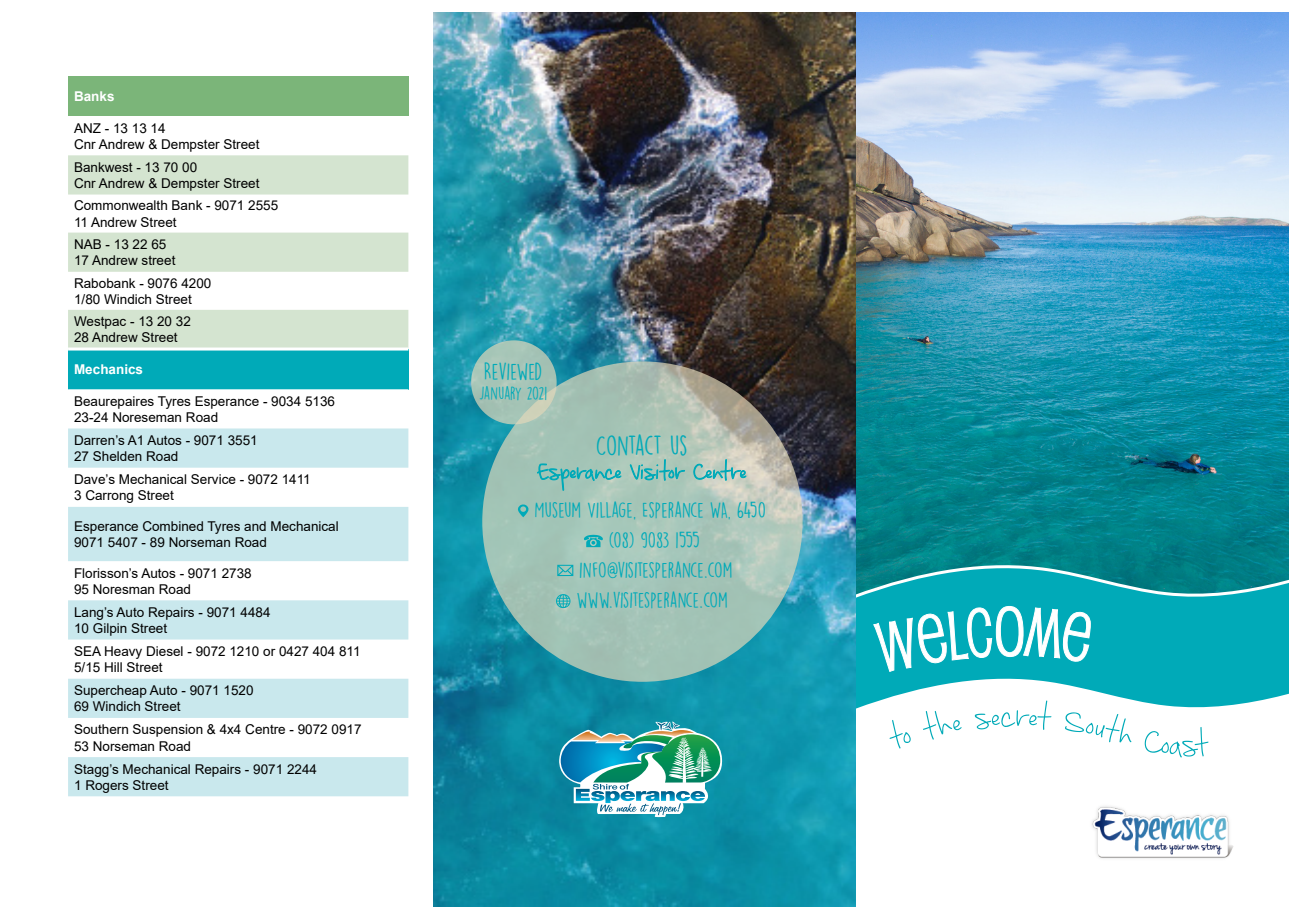
<style>
.page{position:relative;width:1289px;height:919px;background:#fff}
.page>*{position:absolute;margin:0;border:0;box-sizing:border-box;transform-origin:0 0}
.Body{font:25.5px "Lemon Yellow Sun";letter-spacing:-.03em;color:#00aab8}
.Body-2{font:21px "Lemon Yellow Sun";letter-spacing:-.02em;color:#00aab8}
.Body-3{font:19.65px "Lemon Yellow Sun";color:#00aab8}
.Body-4{font:16.5px "Lemon Yellow Sun";letter-spacing:-.03em;color:#00aab8}
.t1{font:13.5px "Arial";color:#000}
.t2{font:700 13.5px "Arial";color:#fff}
</style>
<div class="page">
<img style="left:848px;top:12px;width:440px;height:703px">
<img style="left:1091px;top:806px;width:142px;height:53px">
<div style="left:68px;top:77px;width:340px;height:39px;background:#7bb579"></div>
<svg style="left:68px;top:155px;width:340px;height:192px;fill:#d4e4d0"></svg>
<div style="left:68px;top:349px;width:340px;height:40px;background:#00aab8"></div>
<svg style="left:68px;top:428px;width:340px;height:368px;fill:#c9e8ed"></svg>
<hr style="left:68px;top:347px;width:340px;height:3px;background:#fff">
<img style="left:434px;top:13px;width:421px;height:893px">
<img style="left:558px;top:721px;width:164px;height:96px">
<svg style="left:482px;top:361px;width:320px;height:320px;background:#a8c3b5"></svg>
<svg style="left:537px;top:459px;width:84px;height:39px;background:#8ec2b8"></svg>
<svg style="left:629px;top:459px;width:56px;height:21px"></svg>
<svg style="left:693px;top:459px;width:53px;height:26px"></svg>
<svg style="left:518px;top:504px;width:10px;height:13px"></svg>
<svg style="left:584px;top:534px;width:19px;height:13px"></svg>
<svg style="left:557px;top:564px;width:16px;height:12px"></svg>
<svg style="left:556px;top:594px;width:14px;height:14px"></svg>
<svg style="left:471px;top:340px;width:85px;height:84px;background:#a8c4b6"></svg>
<svg style="left:873px;top:606px;width:221px;height:66px;background:#1fb4c0"></svg>
<svg style="left:918px;top:707px;width:44px;height:8px"></svg>
<svg style="left:974px;top:699px;width:79px;height:16px"></svg>
<svg style="left:1063px;top:710px;width:146px;height:5px"></svg>
<p class="t2" style="left:74px;top:87px;width:42px">Banks</p>
<p class="t1" style="left:74px;top:118px;width:93px">ANZ - 13 13 14</p>
<p class="t1" style="left:74px;top:135px;width:187px">Cnr Andrew &amp; Dempster Street</p>
<p class="t1" style="left:74px;top:158px;width:125px">Bankwest - 13 70 00</p>
<p class="t1" style="left:74px;top:174px;width:187px">Cnr Andrew &amp; Dempster Street</p>
<p class="t1" style="left:74px;top:196px;width:206px">Commonwealth Bank - 9071 2555</p>
<p class="t1" style="left:74px;top:212px;width:104px">11 Andrew Street</p>
<p class="t1" style="left:74px;top:235px;width:94px">NAB - 13 22 65</p>
<p class="t1" style="left:74px;top:251px;width:103px">17 Andrew street</p>
<p class="t1" style="left:74px;top:273px;width:139px">Rabobank - 9076 4200</p>
<p class="t1" style="left:74px;top:290px;width:119px">1/80 Windich Street</p>
<p class="t1" style="left:74px;top:312px;width:118px">Westpac - 13 20 32</p>
<p class="t1" style="left:74px;top:328px;width:105px">28 Andrew Street</p>
<p class="t2" style="left:74px;top:360px;width:71px">Mechanics</p>
<p class="t1" style="left:74px;top:391px;width:262px">Beaurepaires Tyres Esperance - 9034 5136</p>
<p class="t1" style="left:74px;top:408px;width:146px">23-24 Noreseman Road</p>
<p class="t1" style="left:74px;top:431px;width:185px">Darren’s A1 Autos - 9071 3551</p>
<p class="t1" style="left:74px;top:447px;width:106px">27 Shelden Road</p>
<p class="t1" style="left:74px;top:470px;width:238px">Dave’s Mechanical Service - 9072 1411</p>
<p class="t1" style="left:74px;top:486px;width:101px">3 Carrong Street</p>
<p class="t1" style="left:74px;top:516px;width:266px">Esperance Combined Tyres and Mechanical</p>
<p class="t1" style="left:74px;top:533px;width:194px">9071 5407 - 89 Norseman Road</p>
<p class="t1" style="left:74px;top:563px;width:179px">Florisson’s Autos - 9071 2738</p>
<p class="t1" style="left:74px;top:579px;width:119px">95 Noresman Road</p>
<p class="t1" style="left:74px;top:602px;width:198px">Lang’s Auto Repairs - 9071 4484</p>
<p class="t1" style="left:74px;top:619px;width:95px">10 Gilpin Street</p>
<p class="t1" style="left:74px;top:641px;width:288px">SEA Heavy Diesel - 9072 1210 or 0427 404 811</p>
<p class="t1" style="left:74px;top:658px;width:90px">5/15 Hill Street</p>
<p class="t1" style="left:74px;top:681px;width:181px">Supercheap Auto - 9071 1520</p>
<p class="t1" style="left:74px;top:697px;width:108px">69 Windich Street</p>
<p class="t1" style="left:74px;top:720px;width:289px">Southern Suspension &amp; 4x4 Centre - 9072 0917</p>
<p class="t1" style="left:74px;top:736px;width:119px">53 Norseman Road</p>
<p class="t1" style="left:74px;top:759px;width:244px">Stagg’s Mechanical Repairs - 9071 2244</p>
<p class="t1" style="left:74px;top:775px;width:96px">1 Rogers Street</p>
<p class="Body-2" style="left:484px;top:358px;width:60px">REVIEWED</p>
<p class="Body-4" style="left:479px;top:382px;width:69px">JANUARY 2021</p>
<p class="Body" style="left:596px;top:430px;width:93px">CONTACT US</p>
<p class="Body-3" style="left:534px;top:498px;width:233px">MUSEUM VILLAGE, ESPERANCE WA, 6450</p>
<p class="Body-3" style="left:608px;top:527px;width:93px">(08) 9083 1555</p>
<p class="Body-3" style="left:579px;top:557px;width:155px">INFO@VISITESPERANCE.COM</p>
<p class="Body-3" style="left:576px;top:587px;width:153px">WWW.VISITESPERANCE.COM</p>
</div>
